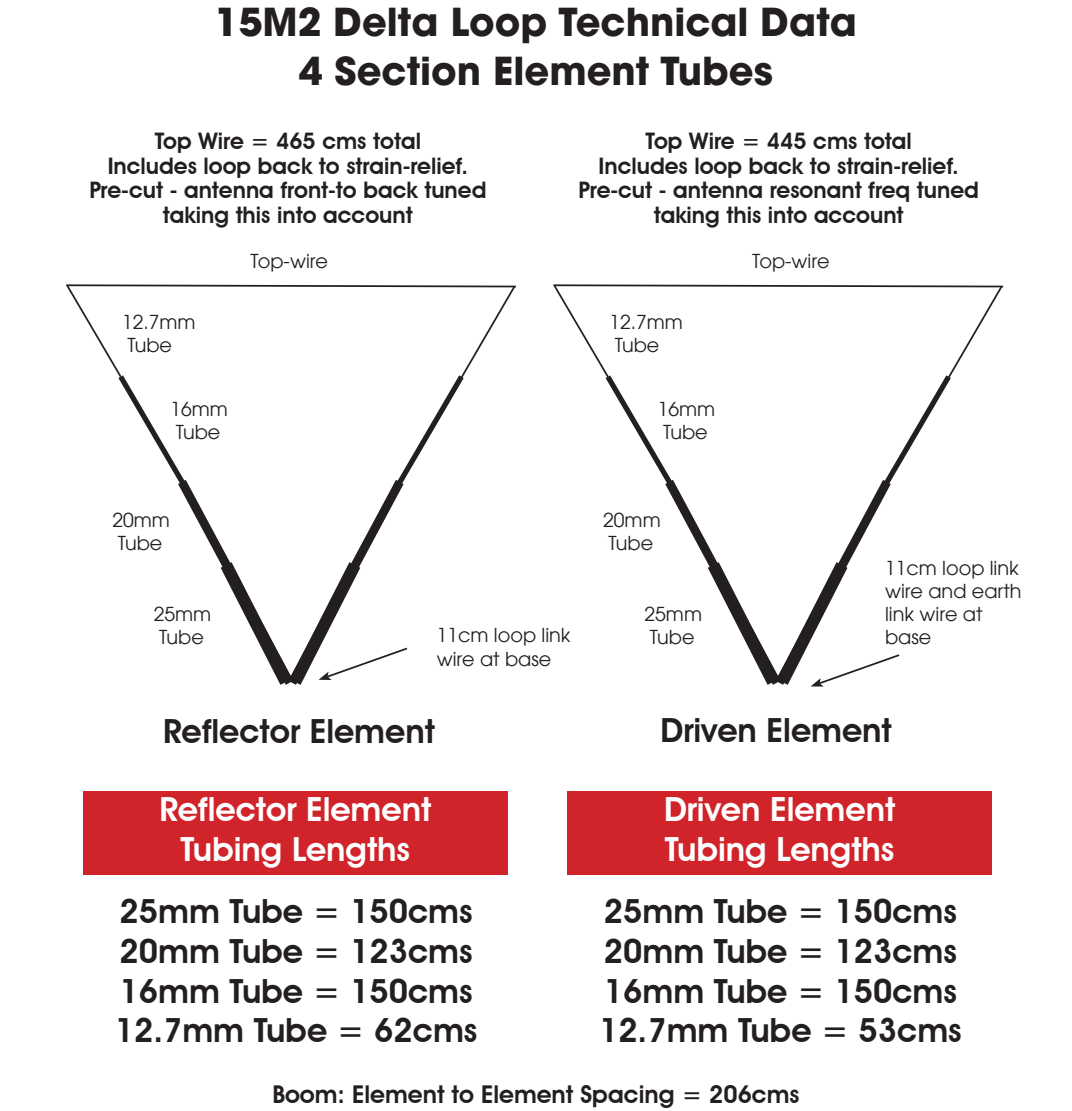
<style>
.page{position:relative;width:1072px;height:1111px;background:#fff}
.page>*{position:absolute;margin:0;border:0;box-sizing:border-box;transform-origin:0 0}
.t1{font:700 38.5px/49px "Avant Garde LT";color:#231f20;text-align:center}
.t2{font:600 33.25px/39.9px "Avant Garde IT Cby BT";color:#231f20}
.t3{font:600 33.25px/39.9px "Avant Garde IT Cby BT";color:#fff;text-align:center}
.t4{font:600 24.5px "Avant Garde IT Cby BT";color:#231f20}
.t5{font:600 22.75px/24.5px "Avant Garde IT Cby BT";color:#231f20;text-align:center}
.t6{font:19.25px/23.1px "Avant Garde LT";color:#231f20}
</style>
<div class="page">
<div style="left:83px;top:790px;width:425px;height:83px;background:#d1232a"></div>
<div style="left:567px;top:790px;width:425px;height:83px;background:#d1232a"></div>
<svg style="left:66px;top:284px;width:450px;height:401px"></svg>
<svg style="left:553px;top:284px;width:451px;height:403px"></svg>
<h1 class="t1" style="left:215px;top:-3px;width:643px">15M2 Delta Loop Technical Data<br>4 Section Element Tubes</h1>
<p class="t5" style="left:89px;top:129px;width:398px">Top Wire = 465 cms total<br>Includes loop back to strain-relief.<br>Pre-cut - antenna front-to back tuned taking this into account</p>
<p class="t5" style="left:578px;top:129px;width:402px">Top Wire = 445 cms total<br>Includes loop back to strain-relief.<br>Pre-cut - antenna resonant freq tuned taking this into account</p>
<p class="t6" style="left:251px;top:250px;width:79px">Top-wire</p>
<p class="t6" style="left:752px;top:250px;width:79px">Top-wire</p>
<p class="t6" style="left:122px;top:310px;width:75px">12.7mm<br>Tube</p>
<p class="t6" style="left:609px;top:310px;width:75px">12.7mm<br>Tube</p>
<p class="t6" style="left:170px;top:397px;width:59px">16mm<br>Tube</p>
<p class="t6" style="left:657px;top:397px;width:59px">16mm<br>Tube</p>
<p class="t6" style="left:112px;top:508px;width:59px">20mm<br>Tube</p>
<p class="t6" style="left:603px;top:508px;width:59px">20mm<br>Tube</p>
<p class="t6" style="left:154px;top:602px;width:59px">25mm<br>Tube</p>
<p class="t6" style="left:437px;top:623px;width:135px">11cm loop link wire at base</p>
<p class="t6" style="left:644px;top:602px;width:59px">25mm<br>Tube</p>
<p class="t6" style="left:885px;top:556px;width:138px">11cm loop link wire and earth link wire at base</p>
<h2 class="t2" style="left:163px;top:710px;width:273px">Reflector Element</h2>
<h2 class="t2" style="left:660px;top:710px;width:233px">Driven Element</h2>
<h2 class="t3" style="left:159px;top:788px;width:273px">Reflector Element<br>Tubing Lengths</h2>
<h2 class="t2" style="left:115px;top:890px;width:364px">25mm Tube = 150cms<br>20mm Tube = 123cms<br>16mm Tube = 150cms<br>12.7mm Tube = 62cms</h2>
<h2 class="t3" style="left:664px;top:788px;width:233px;text-align:left">Driven Element<br>Tubing Lengths</h2>
<h2 class="t2" style="left:599px;top:890px;width:364px">25mm Tube = 150cms<br>20mm Tube = 123cms<br>16mm Tube = 150cms<br>12.7mm Tube = 53cms</h2>
<p class="t4" style="left:272px;top:1079px;width:528px">Boom: Element to Element Spacing = 206cms</p>
</div>
